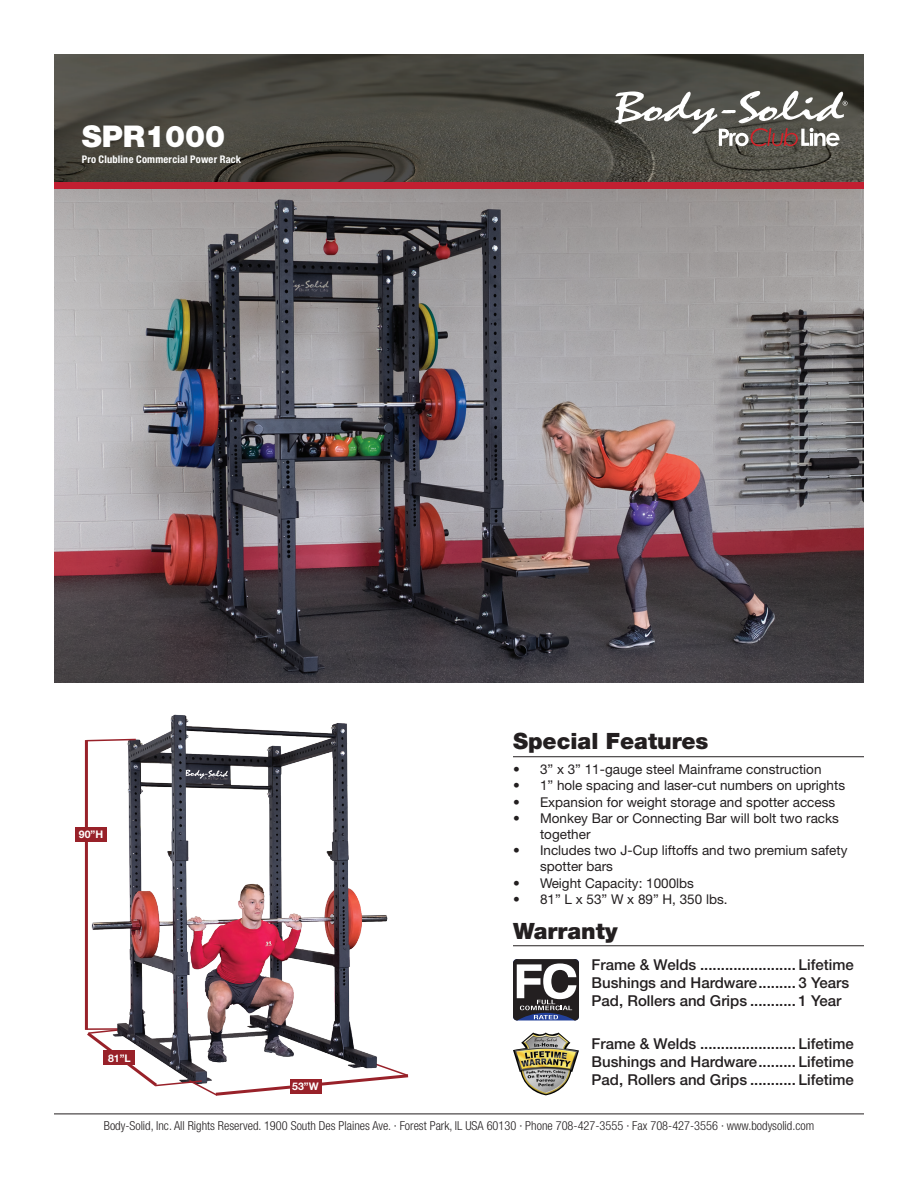
<style>
.page{position:relative;width:918px;height:1188px;background:#fff}
.page>*{position:absolute;margin:0;border:0;box-sizing:border-box;transform-origin:0 0}
.Item_Number{font:900 30px "Helvetica Neue LT Std";color:#fff}
.Bold{font:900 22.5px "Helvetica Neue LT Std";color:#231f20}
.Bold_-_black_type{font:900 22.5px "Helvetica Neue LT Std";color:#231f20}
.BSWarranty{font:500 15px "Helvetica Neue LT Std";color:#231f20}
.t1{font:13.5px/16.2px "Helvetica Neue LT Std";color:#231f20}
.t2{font:300 condensed 12.3px "Helvetica Neue LT Std";color:#231f20}
.Item_Name{font:700 condensed 10.5px "Helvetica Neue LT Std";letter-spacing:.015em;color:#fff}
.t3{font:700 10.5px "Helvetica Neue LT Std";color:#fff}
</style>
<div class="page">
<img style="left:54px;top:54px;width:810px;height:628px">
<hr style="left:54px;top:1114px;width:810px;height:1px;background:#231f20">
<div style="left:54px;top:182px;width:810px;height:7px;background:#c21f31"></div>
<svg style="left:614px;top:91px;width:234px;height:55px"></svg>
<hr style="left:513px;top:945px;width:351px;height:1px;background:#231f20">
<svg style="left:513px;top:959px;width:66px;height:62px"></svg>
<img style="left:513px;top:1033px;width:66px;height:62px">
<hr style="left:513px;top:756px;width:351px;height:1px;background:#231f20">
<img style="left:75px;top:714px;width:313px;height:314px">
<svg style="left:84px;top:1028px;width:325px;height:68px"></svg>
<div style="left:290px;top:1079px;width:31px;height:14px;background:#982129"></div>
<svg style="left:85px;top:738px;width:52px;height:4px"></svg>
<hr style="left:85px;top:740px;width:3px;height:290px;background:#982129">
<div style="left:75px;top:828px;width:32px;height:14px;background:#982129"></div>
<p class="Item_Number" style="left:82px;top:118px;width:145px">SPR1000</p>
<p class="Item_Name" style="left:82px;top:153px;width:161px">Pro Clubline Commercial Power Rack</p>
<p class="t3" style="left:79px;top:828px;width:26px">90”H</p>
<p class="t3" style="left:108px;top:1051px;width:24px">81”L</p>
<p class="t3" style="left:292px;top:1080px;width:28px">53”W</p>
<p class="Bold" style="left:513px;top:727px;width:197px">Special Features</p>
<p class="t1" style="left:513px;top:761px;width:310px">• 3” x 3” 11-gauge steel Mainframe construction</p>
<p class="t1" style="left:513px;top:777px;width:334px">• 1” hole spacing and laser-cut numbers on uprights</p>
<p class="t1" style="left:513px;top:794px;width:324px">• Expansion for weight storage and spotter access</p>
<p class="t1" style="left:540px;top:810px;width:300px;text-indent:-27px">• Monkey Bar or Connecting Bar will bolt two racks together</p>
<p class="t1" style="left:540px;top:842px;width:309px;text-indent:-27px">• Includes two J-Cup liftoffs and two premium safety spotter bars</p>
<p class="t1" style="left:513px;top:875px;width:183px">• Weight Capacity: 1000lbs</p>
<p class="t1" style="left:513px;top:891px;width:216px">• 81” L x 53” W x 89” H, 350 lbs.</p>
<p class="Bold_-_black_type" style="left:513px;top:917px;width:106px">Warranty</p>
<p class="BSWarranty" style="left:592px;top:956px;width:264px">Frame &amp; Welds ....................... Lifetime</p>
<p class="BSWarranty" style="left:592px;top:974px;width:259px">Bushings and Hardware......... 3 Years</p>
<p class="BSWarranty" style="left:592px;top:992px;width:251px">Pad, Rollers and Grips ........... 1 Year</p>
<p class="BSWarranty" style="left:592px;top:1035px;width:264px">Frame &amp; Welds ....................... Lifetime</p>
<p class="BSWarranty" style="left:592px;top:1053px;width:264px">Bushings and Hardware......... Lifetime</p>
<p class="BSWarranty" style="left:592px;top:1071px;width:264px">Pad, Rollers and Grips ........... Lifetime</p>
<p class="t2" style="left:104px;top:1118px;width:712px">Body-Solid, Inc. All Rights Reserved. 1900 South Des Plaines Ave. · Forest Park, IL USA 60130 · Phone 708-427-3555 · Fax 708-427-3556 · www.bodysolid.com</p>
</div>
